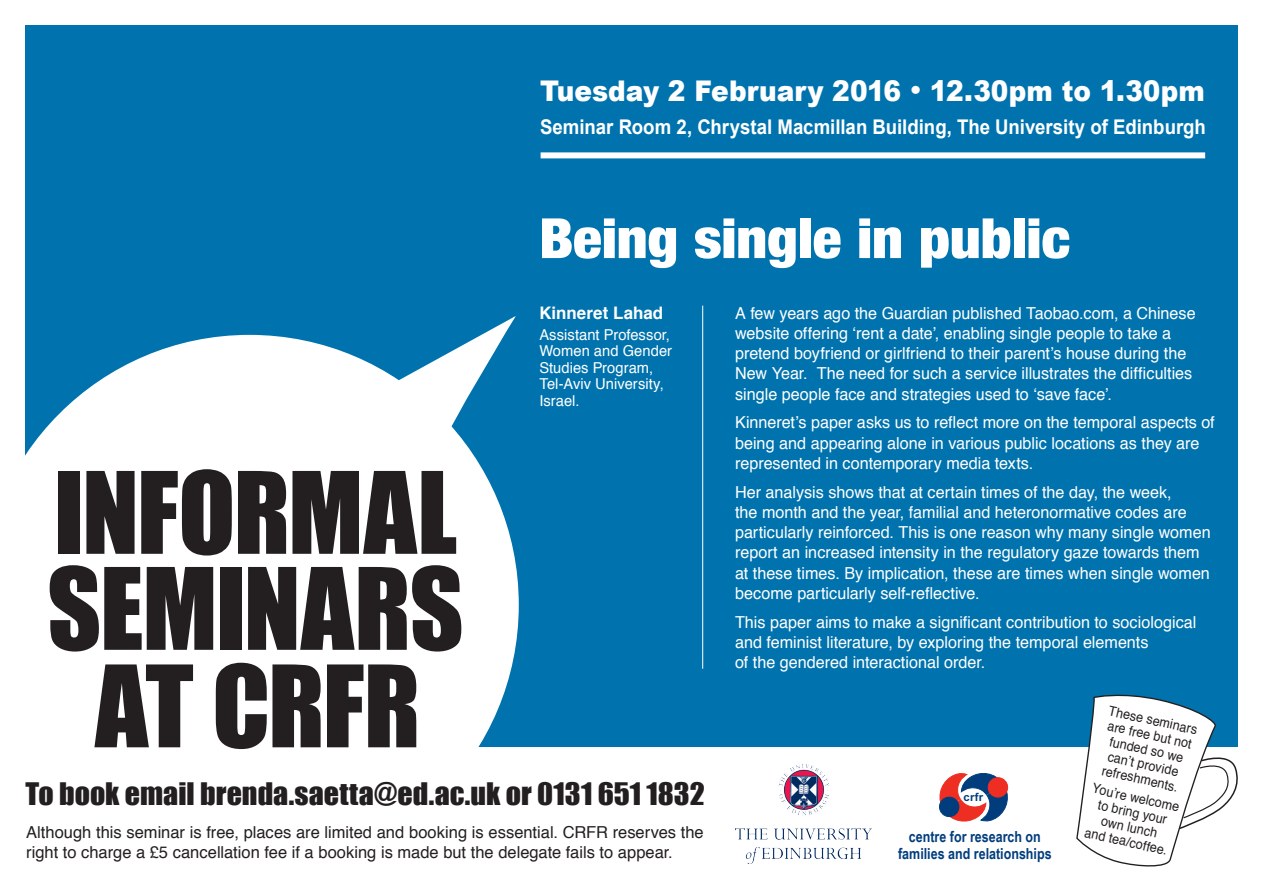
<style>
.page{position:relative;width:1263px;height:893px;background:#fff}
.page>*{position:absolute;margin:0;border:0;box-sizing:border-box;transform-origin:0 0}
.t1{font:104.85px/96.8px "Impact";letter-spacing:-.015em;color:#231f20;text-align:center}
.t2{font:900 condensed 55.5px "Helvetica Neue";letter-spacing:-.01em;color:#fff;scale:1.08 1}
.t3{font:28.5px "Impact";color:#231f20;scale:1.05 1}
.t4{font:900 28.5px "Arial";color:#fff;scale:.93 1}
.t5{font:700 20.25px "Arial";color:#fff;scale:.92 1}
.t6{font:700 17.25px "Helvetica";letter-spacing:.005em;color:#fff}
.t7{font:16.5px/20.2px "Helvetica";color:#fff}
.t8{font:16.5px/19.5px "Helvetica";color:#231f20}
.t9{font:700 15.3px/16.8px "Arial Narrow";color:#013d7d;text-align:center}
.t10{font:15px/16.5px "Helvetica";letter-spacing:.005em;color:#fff}
.t11{font:13.5px/15px "Helvetica";color:#231f20;text-align:center;scale:.93 1}
.t12{font:700 11.4px "Arial";color:#013d7d}
.s1{font-family:"Impact";font-weight:400}
</style>
<div class="page">
<div style="left:25px;top:26px;width:1212px;height:721px;background:#0073ae"></div>
<svg style="left:25px;top:428px;width:494px;height:319px"></svg>
<div style="left:541px;top:152px;width:664px;height:6px;background:#fff"></div>
<svg style="left:46px;top:318px;width:469px;height:429px;background:#deedf4"></svg>
<hr style="left:702px;top:306px;width:1px;height:363px;background:#fff">
<svg style="left:939px;top:773px;width:70px;height:48px"></svg>
<div style="left:988px;top:777px;width:20px;height:20px;background:#ee2e22;border-radius:50%"></div>
<div style="left:988px;top:777px;width:20px;height:20px;border:1px solid #ee2e22;border-radius:50%"></div>
<img style="left:735px;top:764px;width:137px;height:100px">
<svg style="left:1076px;top:691px;width:162px;height:176px"></svg>
<h3 class="t4" style="left:540px;top:70px;width:716px">Tuesday 2 February 2016 <span class="s1">•</span> 12.30pm to 1.30pm</h3>
<p class="t5" style="left:540px;top:116px;width:725px">Seminar Room 2, Chrystal Macmillan Building, The University of Edinburgh</p>
<h2 class="t2" style="left:539px;top:193px;width:493px">Being single in public</h2>
<p class="t7" style="left:735px;top:303px;width:462px">A few years ago the Guardian published Taobao.com, a Chinese website offering ‘rent a date’, enabling single people to take a pretend boyfriend or girlfriend to their parent’s house during the New Year. The need for such a service illustrates the difficulties single people face and strategies used to ‘save face’.</p>
<p class="t7" style="left:735px;top:413px;width:481px">Kinneret’s paper asks us to reflect more on the temporal aspects of being and appearing alone in various public locations as they are represented in contemporary media texts.</p>
<p class="t7" style="left:735px;top:482px;width:477px">Her analysis shows that at certain times of the day, the week,<br>the month and the year, familial and heteronormative codes are particularly reinforced. This is one reason why many single women report an increased intensity in the regulatory gaze towards them at these times. By implication, these are times when single women become particularly self-reflective.</p>
<p class="t7" style="left:735px;top:612px;width:463px">This paper aims to make a significant contribution to sociological and feminist literature, by exploring the temporal elements<br>of the gendered interactional order.</p>
<p class="t6" style="left:539px;top:299px;width:125px">Kinneret Lahad</p>
<p class="t10" style="left:539px;top:327px;width:134px">Assistant Professor,<br>Women and Gender<br>Studies Program,<br>Tel-Aviv University,<br>Israel.</p>
<h1 class="t1" style="left:47px;top:461px;width:418px">INFORMAL<br>SEMINARS<br>AT CRFR</h1>
<p class="t11" style="left:1110px;top:704px;width:99px;rotate:12deg">These seminars are free but not funded so we can’t provide refreshments.</p>
<h3 class="t3" style="left:26px;top:772px;width:648px">To book email brenda.saetta@ed.ac.uk or 0131 651 1832</h3>
<p class="t11" style="left:1094px;top:781px;width:97px;rotate:12deg">You’re welcome to bring your own lunch<br>and tea/coffee.</p>
<p class="t12" style="left:963px;top:790px;width:21px">crfr</p>
<p class="t9" style="left:898px;top:827px;width:155px">centre for research on families and relationships</p>
<p class="t8" style="left:26px;top:823px;width:679px">Although this seminar is free, places are limited and booking is essential. CRFR reserves the right to charge a £5 cancellation fee if a booking is made but the delegate fails to appear.</p>
</div>
